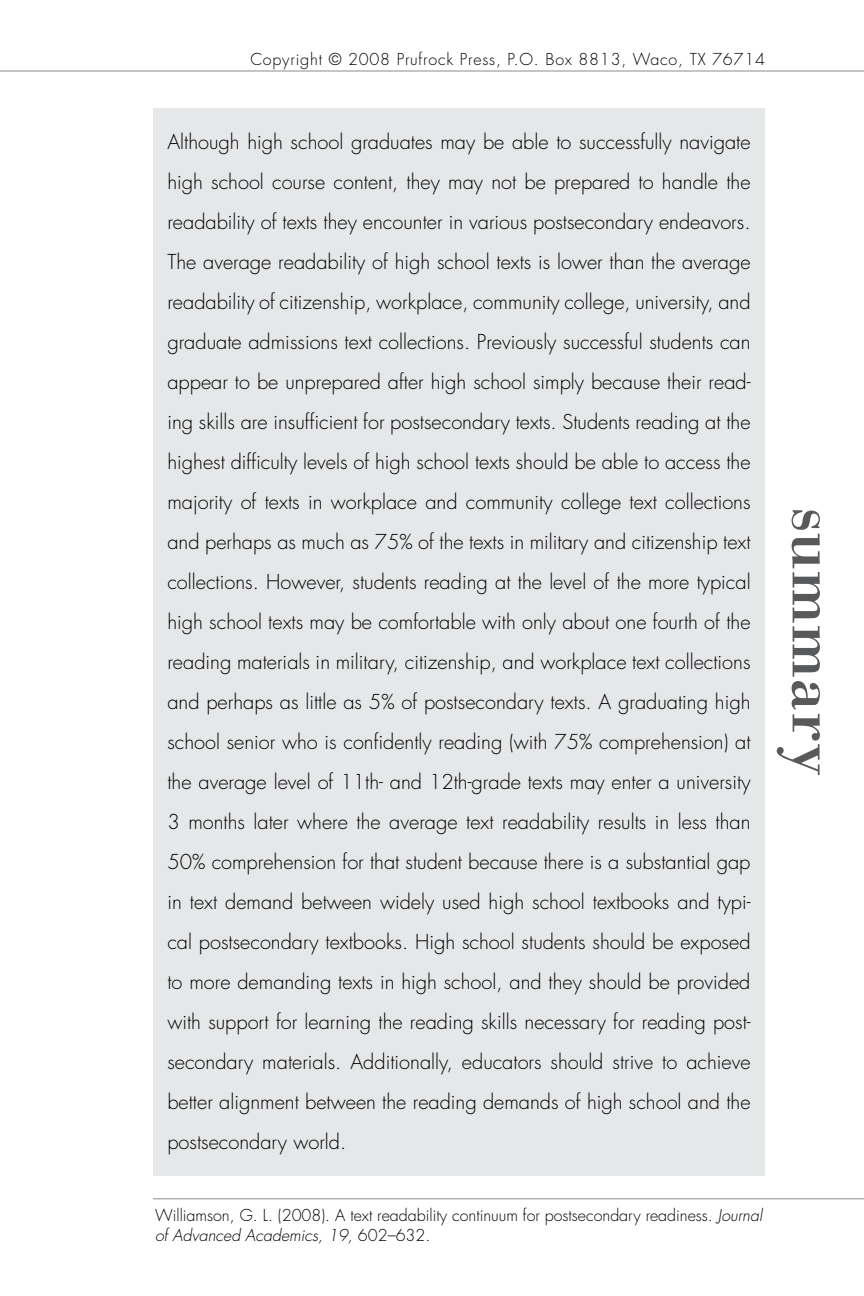
<style>
.page{position:relative;width:864px;height:1296px;background:#fff}
.page>*{position:absolute;margin:0;border:0;box-sizing:border-box;transform-origin:0 0}
.t1{font:68px "Bodoni LT Std";color:#58595b}
.t2{font:300 20px/40px "Futura LT";color:#000;text-align:justify}
.t3{font:300 16px/20px "Futura LT";color:#000}
.t4{font:300 16px "Futura LT";letter-spacing:.05em;color:#000}
.s1{font-style:italic}
</style>
<div class="page">
<hr style="left:0;top:70px;width:864px;height:2px;background:#8a8c8e">
<hr style="left:153px;top:1198px;width:711px;height:1px;background:#8a8c8e">
<div style="left:153px;top:108px;width:612px;height:1068px;background:#e6e7e8"></div>
<p class="t4" style="left:250px;top:50px;width:516px">Copyright © 2008 Prufrock Press, P.O. Box 8813, Waco, TX 76714</p>
<p class="t2" style="left:167px;top:123px;width:585px">Although high school graduates may be able to successfully navigate high school course content, they may not be prepared to handle the readability of texts they encounter in various postsecondary endeavors.<br>The average readability of high school texts is lower than the average readability of citizenship, workplace, community college, university, and graduate admissions text collections. Previously successful students can appear to be unprepared after high school simply because their read&shy;ing skills are insufficient for postsecondary texts. Students reading at the highest difficulty levels of high school texts should be able to access the majority of texts in workplace and community college text collections and perhaps as much as 75% of the texts in military and citizenship text collections. However, students reading at the level of the more typical high school texts may be comfortable with only about one fourth of the reading materials in military, citizenship, and workplace text collections and perhaps as little as 5% of postsecondary texts. A graduating high school senior who is confidently reading (with 75% comprehension) at the average level of 11th- and 12th-grade texts may enter a university 3 months later where the average text readability results in less than 50% comprehension for that student because there is a substantial gap in text demand between widely used high school textbooks and typi&shy;cal postsecondary textbooks. High school students should be exposed to more demanding texts in high school, and they should be provided with support for learning the reading skills necessary for reading post&shy;secondary materials. Additionally, educators should strive to achieve better alignment between the reading demands of high school and the postsecondary world.</p>
<h1 class="t1" style="left:857px;top:507px;width:272px;rotate:90deg">summary</h1>
<p class="t3" style="left:155px;top:1205px;width:609px">Williamson, G. L. (2008). A text readability continuum for postsecondary readiness. <span class="s1">Journal of Advanced Academics, 19,</span> 602–632.</p>
</div>
